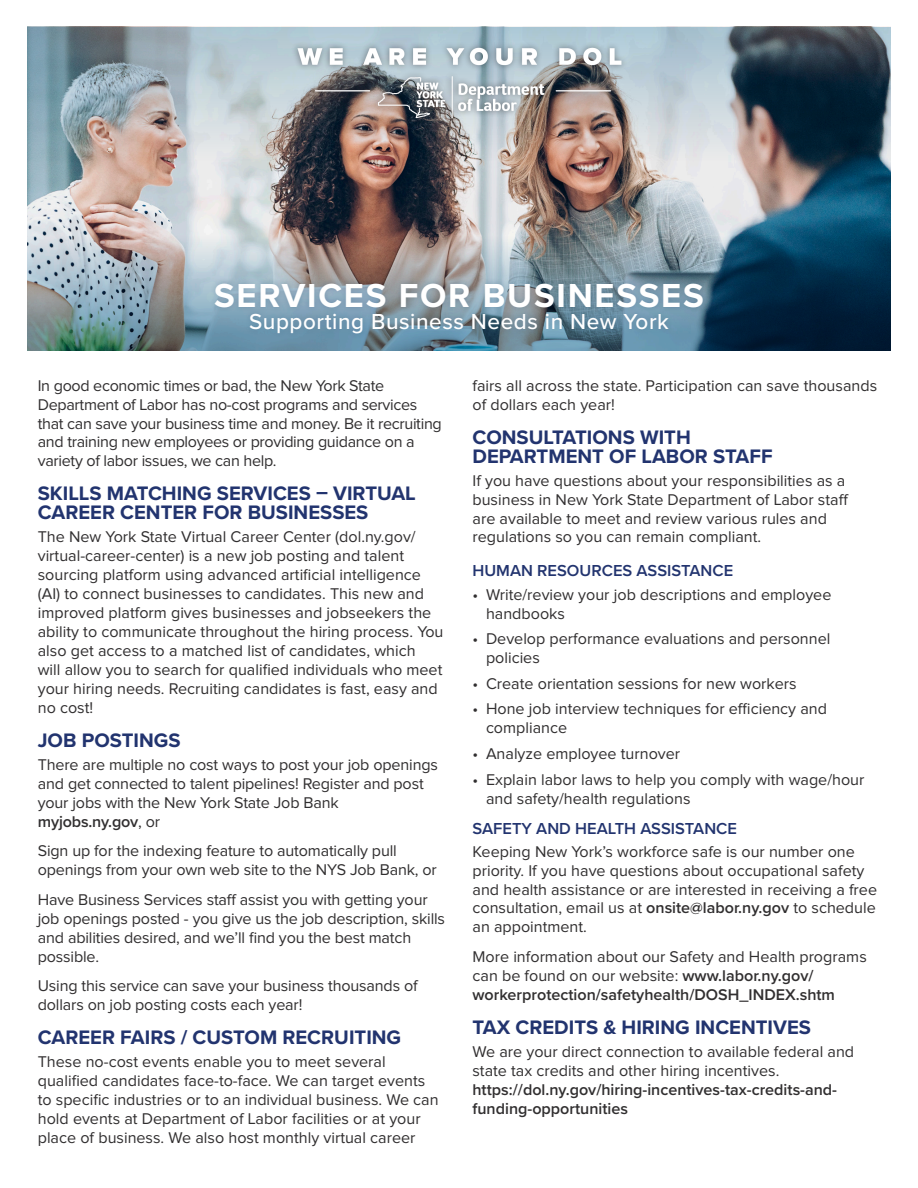
<style>
.page{position:relative;width:918px;height:1188px;background:#fff}
.page>*{position:absolute;margin:0;border:0;box-sizing:border-box;transform-origin:0 0}
.Fact_Sheet_Headline{font:700 34.5px "Proxima Nova";letter-spacing:.05em;color:#fff}
.Fact_Sheet_Sub-head{font:500 22.5px "Proxima Nova";letter-spacing:.025em;color:#fff}
.Section_Headline{font:700 20.25px/18.9px "Proxima Nova";color:#22346f}
.Section_By-line{font:600 16.5px "Proxima Nova";color:#22346f}
.Body_Copy{font:16.2px/18.9px "Proxima Nova";color:#312f30}
.Body_Copy-2{font:16.2px/18.9px "Proxima Nova";letter-spacing:-.02em;color:#312f30}
.s1{font-weight:600}
</style>
<div class="page">
<img style="left:27px;top:162px;width:864px;height:73px">
<img style="left:27px;top:27px;width:864px;height:135px">
<img style="left:27px;top:235px;width:864px;height:116px">
<div style="left:209px;top:277px;width:499px;height:63px;background:#002953;opacity:.2"></div>
<img style="left:277px;top:26px;width:364px;height:111px">
<p class="Fact_Sheet_Headline" style="left:214px;top:270px;width:491px">SERVICES FOR BUSINESSES</p>
<p class="Fact_Sheet_Sub-head" style="left:249px;top:305px;width:421px">Supporting Business Needs in New York</p>
<p class="Body_Copy-2" style="left:38px;top:377px;width:406px">In good economic times or bad, the New York State Department of Labor has no-cost programs and services that can save your business time and money. Be it recruiting and training new employees or providing guidance on a variety of labor issues, we can help.</p>
<p class="Section_Headline" style="left:38px;top:484px;width:379px">SKILLS MATCHING SERVICES – VIRTUAL<br>CAREER CENTER FOR BUSINESSES</p>
<p class="Body_Copy" style="left:38px;top:528px;width:407px">The New York State Virtual Career Center (dol.ny.gov/ virtual-career-center) is a new job posting and talent sourcing platform using advanced artificial intelligence (AI) to connect businesses to candidates. This new and improved platform gives businesses and jobseekers the ability to communicate throughout the hiring process. You also get access to a matched list of candidates, which<br>will allow you to search for qualified individuals who meet your hiring needs. Recruiting candidates is fast, easy and no cost!</p>
<p class="Section_Headline" style="left:38px;top:730px;width:144px">JOB POSTINGS</p>
<p class="Body_Copy" style="left:38px;top:756px;width:402px">There are multiple no cost ways to post your job openings and get connected to talent pipelines! Register and post your jobs with the New York State Job Bank <span class="s1">myjobs.ny.gov</span>, or</p>
<p class="Body_Copy" style="left:38px;top:842px;width:401px">Sign up for the indexing feature to automatically pull openings from your own web site to the NYS Job Bank, or</p>
<p class="Body_Copy" style="left:38px;top:891px;width:409px">Have Business Services staff assist you with getting your job openings posted - you give us the job description, skills and abilities desired, and we’ll find you the best match possible.</p>
<p class="Body_Copy" style="left:38px;top:977px;width:381px">Using this service can save your business thousands of dollars on job posting costs each year!</p>
<p class="Section_Headline" style="left:38px;top:1027px;width:365px">CAREER FAIRS / CUSTOM RECRUITING</p>
<p class="Body_Copy" style="left:38px;top:1053px;width:402px">These no-cost events enable you to meet several qualified candidates face-to-face. We can target events to specific industries or to an individual business. We can hold events at Department of Labor facilities or at your place of business. We also host monthly virtual career</p>
<p class="Body_Copy" style="left:472px;top:377px;width:406px">fairs all across the state. Participation can save thousands of dollars each year!</p>
<p class="Section_Headline" style="left:472px;top:427px;width:302px">CONSULTATIONS WITH<br>DEPARTMENT OF LABOR STAFF</p>
<p class="Body_Copy" style="left:472px;top:472px;width:378px">If you have questions about your responsibilities as a business in New York State Department of Labor staff are available to meet and review various rules and regulations so you can remain compliant.</p>
<p class="Section_By-line" style="left:472px;top:559px;width:262px">HUMAN RESOURCES ASSISTANCE</p>
<p class="Body_Copy" style="left:486px;top:586px;width:347px;text-indent:-14px">• Write/review your job descriptions and employee handbooks</p>
<p class="Body_Copy" style="left:486px;top:630px;width:346px;text-indent:-14px">• Develop performance evaluations and personnel policies</p>
<p class="Body_Copy" style="left:472px;top:675px;width:326px">• Create orientation sessions for new workers</p>
<p class="Body_Copy" style="left:486px;top:700px;width:343px;text-indent:-14px">• Hone job interview techniques for efficiency and compliance</p>
<p class="Body_Copy" style="left:472px;top:745px;width:209px">• Analyze employee turnover</p>
<p class="Body_Copy" style="left:486px;top:771px;width:380px;text-indent:-14px">• Explain labor laws to help you comply with wage/hour and safety/health regulations</p>
<p class="Section_By-line" style="left:472px;top:816px;width:266px">SAFETY AND HEALTH ASSISTANCE</p>
<p class="Body_Copy" style="left:472px;top:843px;width:406px">Keeping New York’s workforce safe is our number one priority. If you have questions about occupational safety and health assistance or are interested in receiving a free consultation, email us at <span class="s1">onsite@labor.ny.gov</span> to schedule an appointment.</p>
<p class="Body_Copy" style="left:472px;top:948px;width:396px">More information about our Safety and Health programs can be found on our website: <span class="s1">www.labor.ny.gov/ workerprotection/safetyhealth/DOSH_INDEX.shtm</span></p>
<p class="Section_Headline" style="left:472px;top:1017px;width:340px">TAX CREDITS &amp; HIRING INCENTIVES</p>
<p class="Body_Copy" style="left:472px;top:1043px;width:383px">We are your direct connection to available federal and state tax credits and other hiring incentives. <span class="s1">https://dol.ny.gov/hiring-incentives-tax-credits-and&shy;funding-opportunities</span></p>
</div>
